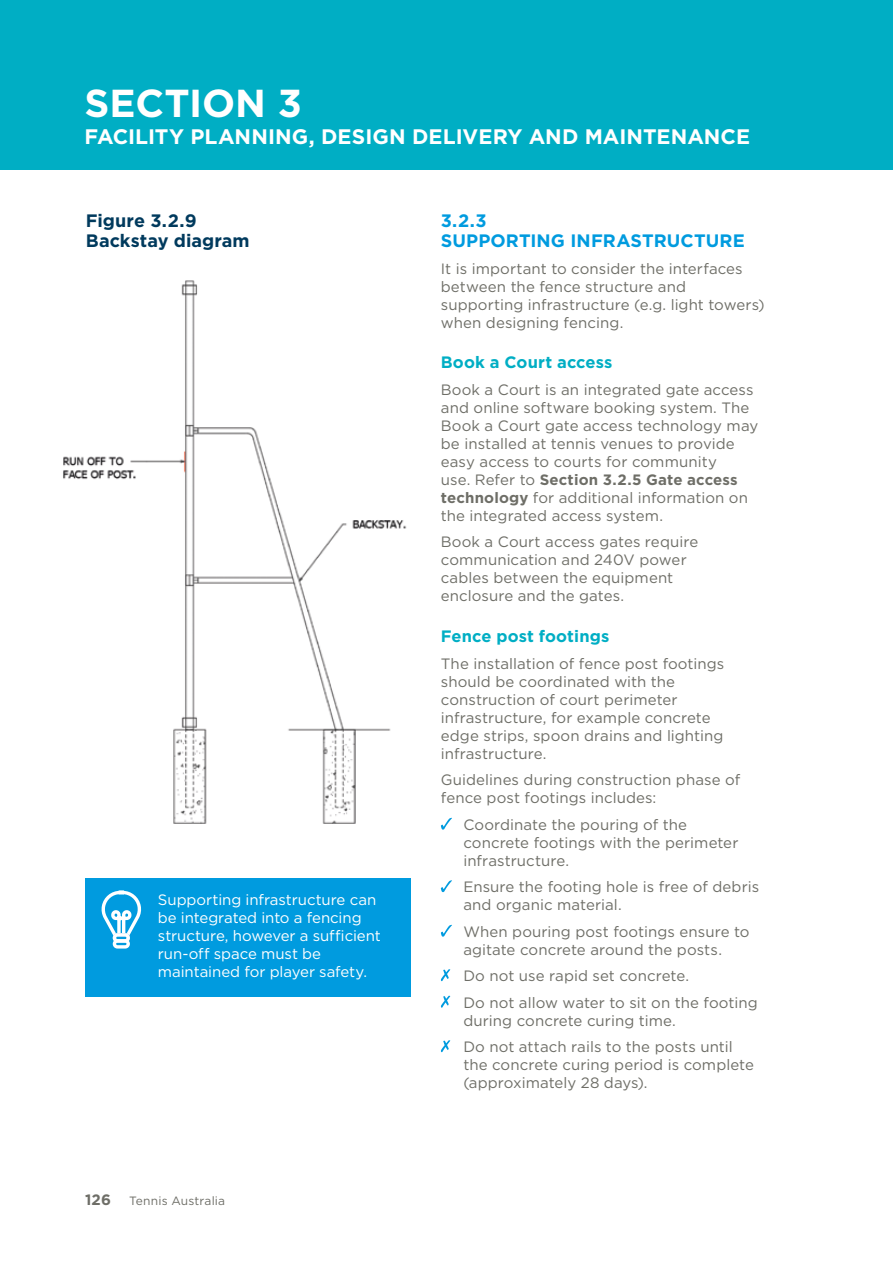
<style>
.page{position:relative;width:893px;height:1263px;background:#fff}
.page>*{position:absolute;margin:0;border:0;box-sizing:border-box;transform-origin:0 0}
.t1{font:700 39px "Gotham HTF";color:#fff}
.t2{font:700 21px "Gotham HTF";color:#fff}
.t3{font:700 18px/19.5px "Gotham HTF";letter-spacing:.005em;color:#009bdf}
.t4{font:700 18px/19.5px "Gotham HTF";color:#003a5d}
.t5{font:700 16.5px "Gotham HTF";letter-spacing:.005em;color:#00aec4}
.t6{font:15px/18px "Gotham HTF";letter-spacing:.005em;color:#6e6e67}
.t7{font:15px/18px "Gotham HTF";letter-spacing:-.005em;color:#fff}
.t8{font:700 15px "Gotham HTF";color:#6e6e67}
.t9{font:12px "Gotham HTF";letter-spacing:.01em;color:#6e6e67}
.s1{font-weight:700}
</style>
<div class="page">
<div style="left:0;top:0;width:893px;height:170px;background:#00aec4"></div>
<img style="left:63px;top:280px;width:344px;height:544px">
<svg style="left:441px;top:818px;width:11px;height:12px"></svg>
<svg style="left:441px;top:880px;width:11px;height:12px"></svg>
<svg style="left:441px;top:925px;width:11px;height:12px"></svg>
<svg style="left:441px;top:969px;width:9px;height:12px"></svg>
<svg style="left:441px;top:996px;width:9px;height:12px"></svg>
<svg style="left:441px;top:1040px;width:9px;height:12px"></svg>
<div style="left:86px;top:879px;width:325px;height:118px;background:#009bdf"></div>
<svg style="left:100px;top:878px;width:44px;height:65px"></svg>
<div style="left:114px;top:935px;width:14px;height:6px;background:#009bdf;border-radius:3px"></div>
<div style="left:113px;top:933px;width:17px;height:9px;border:3px solid #fff;border-radius:3px"></div>
<div style="left:113px;top:939px;width:17px;height:9px;border:3px solid #fff;border-radius:3px"></div>
<h1 class="t1" style="left:84px;top:81px;width:219px">SECTION 3</h1>
<h2 class="t2" style="left:84px;top:125px;width:667px">FACILITY PLANNING, DESIGN DELIVERY AND MAINTENANCE</h2>
<p class="t4" style="left:86px;top:211px;width:165px">Figure 3.2.9<br>Backstay diagram</p>
<p class="t3" style="left:441px;top:211px;width:305px">3.2.3<br>SUPPORTING INFRASTRUCTURE</p>
<p class="t6" style="left:441px;top:259px;width:325px">It is important to consider the interfaces between the fence structure and supporting infrastructure (e.g. light towers) when designing fencing.</p>
<p class="t5" style="left:441px;top:353px;width:173px">Book a Court access</p>
<p class="t6" style="left:441px;top:380px;width:319px">Book a Court is an integrated gate access and online software booking system. The Book a Court gate access technology may be installed at tennis venues to provide easy access to courts for community<br>use. Refer to <span class="s1">Section 3.2.5 Gate access technology</span> for additional information on the integrated access system.</p>
<p class="t6" style="left:441px;top:533px;width:259px">Book a Court access gates require communication and 240V power cables between the equipment enclosure and the gates.</p>
<p class="t5" style="left:441px;top:627px;width:170px">Fence post footings</p>
<p class="t6" style="left:441px;top:654px;width:285px">The installation of fence post footings should be coordinated with the construction of court perimeter infrastructure, for example concrete edge strips, spoon drains and lighting infrastructure.</p>
<p class="t6" style="left:441px;top:770px;width:301px">Guidelines during construction phase of fence post footings includes:</p>
<p class="t6" style="left:463px;top:815px;width:277px">Coordinate the pouring of the concrete footings with the perimeter infrastructure.</p>
<p class="t6" style="left:463px;top:877px;width:297px">Ensure the footing hole is free of debris and organic material.</p>
<p class="t6" style="left:463px;top:922px;width:288px">When pouring post footings ensure to agitate concrete around the posts.</p>
<p class="t6" style="left:463px;top:962px;width:296px;line-height:26.5px">Do not use rapid set concrete.<br>Do not allow water to sit on the footing</p>
<p class="t6" style="left:463px;top:1007px;width:271px;line-height:26.5px">during concrete curing time.<br>Do not attach rails to the posts until</p>
<p class="t6" style="left:463px;top:1056px;width:292px">the concrete curing period is complete (approximately 28 days).</p>
<p class="t7" style="left:158px;top:890px;width:225px">Supporting infrastructure can be integrated into a fencing structure, however a sufficient run-off space must be maintained for player safety.</p>
<p class="t8" style="left:85px;top:1191px;width:27px">126</p>
<p class="t9" style="left:129px;top:1194px;width:98px">Tennis Australia</p>
</div>
